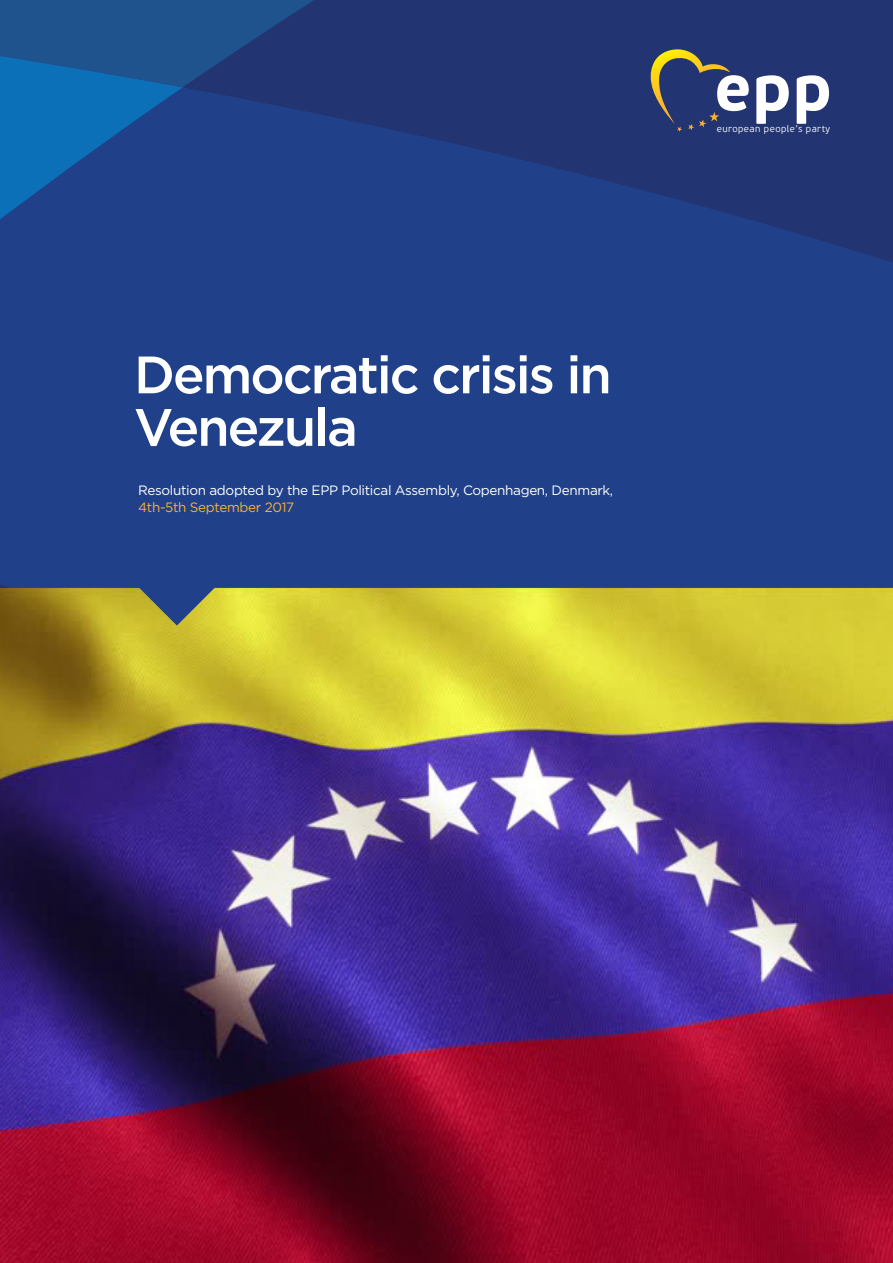
<style>
.page{position:relative;width:893px;height:1263px;background:#fff}
.page>*{position:absolute;margin:0;border:0;box-sizing:border-box;transform-origin:0 0}
.t1{font:700 65.55px "PF Beau Sans Pro";color:#fff}
.t2{font:500 52.5px "Gotham";letter-spacing:-.04em;color:#fff}
.t3{font:13.5px "Gotham";letter-spacing:-.025em;color:#fff}
.t4{font:13.5px "Gotham";letter-spacing:-.025em;color:#fbb031}
.t5{font:300 9.6px "PF Beau Sans Pro";letter-spacing:.05em;color:#fff}
</style>
<div class="page">
<img style="left:0;top:625px;width:893px;height:638px">
<div style="left:183px;top:305px;width:710px;height:204px;background:#204189"></div>
<svg style="left:0;top:87px;width:183px;height:384px;background:#1c4891"></svg>
<svg style="left:675px;top:509px;width:218px;height:116px;background:#5a6c6d"></svg>
<svg style="left:0;top:471px;width:675px;height:154px;background:#465d75"></svg>
<svg style="left:183px;top:0;width:710px;height:305px;background:#213a7c"></svg>
<svg style="left:0;top:0;width:329px;height:87px;background:#1d4e8b"></svg>
<svg style="left:644px;top:49px;width:86px;height:83px;background:#3f4964"></svg>
<p class="t2" style="left:134px;top:340px;width:479px">Democratic crisis in</p>
<p class="t2" style="left:134px;top:393px;width:225px">Venezula</p>
<p class="t3" style="left:138px;top:482px;width:477px">Resolution adopted by the EPP Political Assembly, Copenhagen, Denmark,</p>
<p class="t4" style="left:138px;top:498px;width:158px">4th-5th September 2017</p>
<p class="t1" style="left:714px;top:47px;width:119px">epp</p>
<p class="t5" style="left:717px;top:123px;width:115px">european people’s party</p>
</div>
